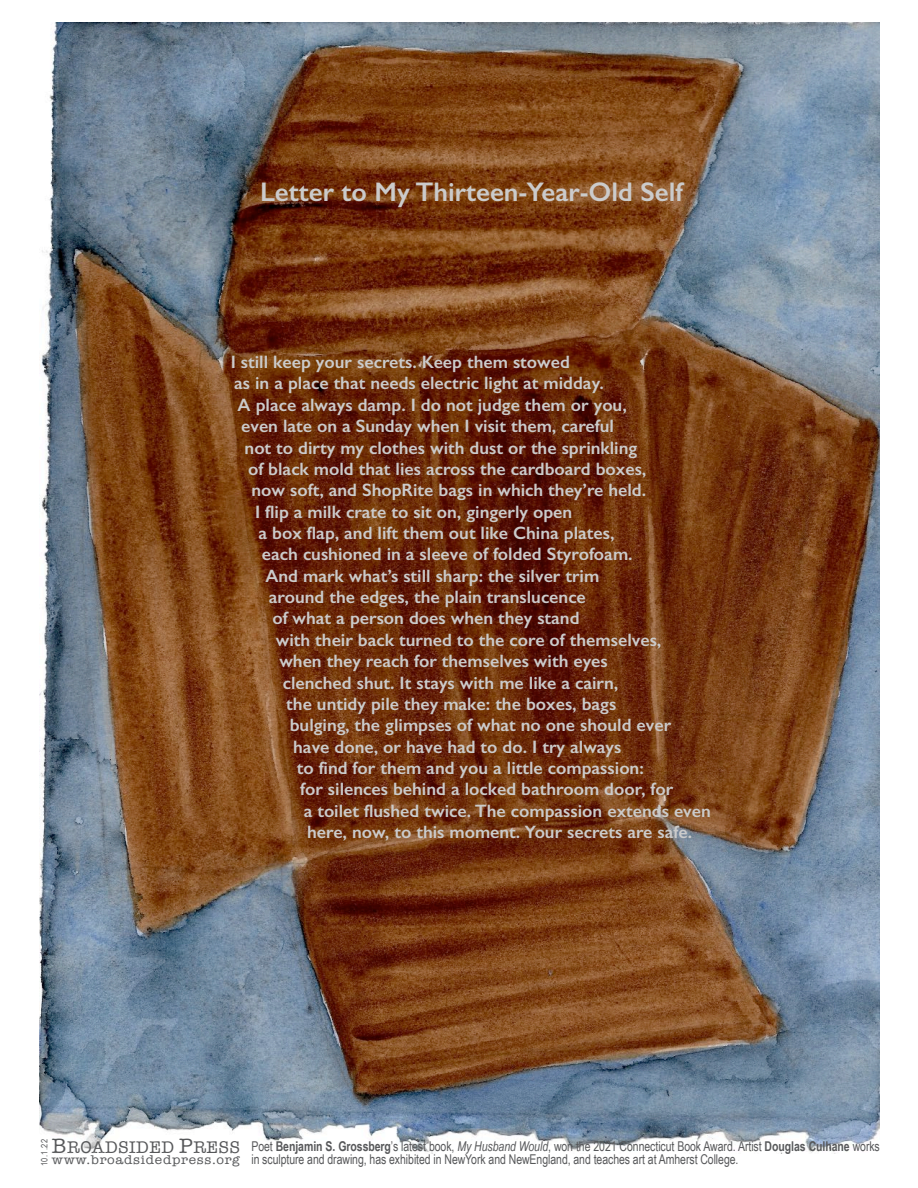
<style>
.page{position:relative;width:918px;height:1188px;background:#fff}
.page>*{position:absolute;margin:0;border:0;box-sizing:border-box;transform-origin:0 0}
.t1{font:600 27px "Gill Sans";color:#cbcbcb}
.t2{font:600 18px "Gill Sans";color:#cbcbcb}
.t3{font:17.4px "American Typewriter";letter-spacing:.025em;color:#57585a}
.t4{font:13.5px/13.5px "Arial Narrow";letter-spacing:-.005em;color:#57585a;scale:.95 1}
.t5{font:12.9px "American Typewriter";letter-spacing:.05em;color:#57585a;scale:1.08 1}
.t6{font:8.7px "Arial Narrow";color:#57585a;scale:1.04 1}
.s1{font-size:21.45px}
.s2{font-weight:700}
.s3{font-style:italic}
</style>
<div class="page">
<img style="left:40px;top:22px;width:840px;height:1131px">
<h1 class="t1" style="left:260px;top:176px;width:424px">Letter to My Thirteen-Year-Old Self</h1>
<p class="t2" style="left:231px;top:351px;width:341px">I still keep your secrets. Keep them stowed</p>
<p class="t2" style="left:234px;top:372px;width:371px">as in a place that needs electric light at midday.</p>
<p class="t2" style="left:238px;top:394px;width:391px">A place always damp. I do not judge them or you,</p>
<p class="t2" style="left:241px;top:415px;width:374px">even late on a Sunday when I visit them, careful</p>
<p class="t2" style="left:245px;top:437px;width:394px">not to dirty my clothes with dust or the sprinkling</p>
<p class="t2" style="left:248px;top:458px;width:400px">of black mold that lies across the cardboard boxes,</p>
<p class="t2" style="left:252px;top:479px;width:396px">now soft, and ShopRite bags in which they’re held.</p>
<p class="t2" style="left:255px;top:501px;width:319px">I flip a milk crate to sit on, gingerly open</p>
<p class="t2" style="left:259px;top:522px;width:358px">a box flap, and lift them out like China plates,</p>
<p class="t2" style="left:262px;top:543px;width:372px">each cushioned in a sleeve of folded Styrofoam.</p>
<p class="t2" style="left:265px;top:565px;width:335px">And mark what’s still sharp: the silver trim</p>
<p class="t2" style="left:269px;top:586px;width:318px">around the edges, the plain translucence</p>
<p class="t2" style="left:272px;top:607px;width:309px">of what a person does when they stand</p>
<p class="t2" style="left:276px;top:629px;width:387px">with their back turned to the core of themselves,</p>
<p class="t2" style="left:279px;top:650px;width:330px">when they reach for themselves with eyes</p>
<p class="t2" style="left:283px;top:672px;width:337px">clenched shut. It stays with me like a cairn,</p>
<p class="t2" style="left:286px;top:693px;width:332px">the untidy pile they make: the boxes, bags</p>
<p class="t2" style="left:290px;top:714px;width:383px">bulging, the glimpses of what no one should ever</p>
<p class="t2" style="left:293px;top:736px;width:330px">have done, or have had to do. I try always</p>
<p class="t2" style="left:297px;top:757px;width:349px">to find for them and you a little compassion:</p>
<p class="t2" style="left:300px;top:778px;width:374px">for silences behind a locked bathroom door, for</p>
<p class="t2" style="left:304px;top:800px;width:409px">a toilet flushed twice. The compassion extends even</p>
<p class="t2" style="left:307px;top:821px;width:387px">here, now, to this moment. Your secrets are safe.</p>
<p class="t6" style="left:38px;top:1166px;width:28px;rotate:-90deg">10.1.22</p>
<p class="t3" style="left:52px;top:1134px;width:190px"><span class="s1">B</span>ROADSIDED <span class="s1">P</span>RESS</p>
<p class="t5" style="left:52px;top:1150px;width:176px">www.broadsidedpress.org</p>
<p class="t4" style="left:251px;top:1139px;width:663px">Poet <span class="s2">Benjamin S. Grossberg</span>’s latest book, <span class="s3">My Husband Would</span>, won the 2021 Connecticut Book Award. Artist <span class="s2">Douglas Culhane</span> works in sculpture and drawing, has exhibited in NewYork and NewEngland, and teaches art at Amherst College.</p>
</div>
